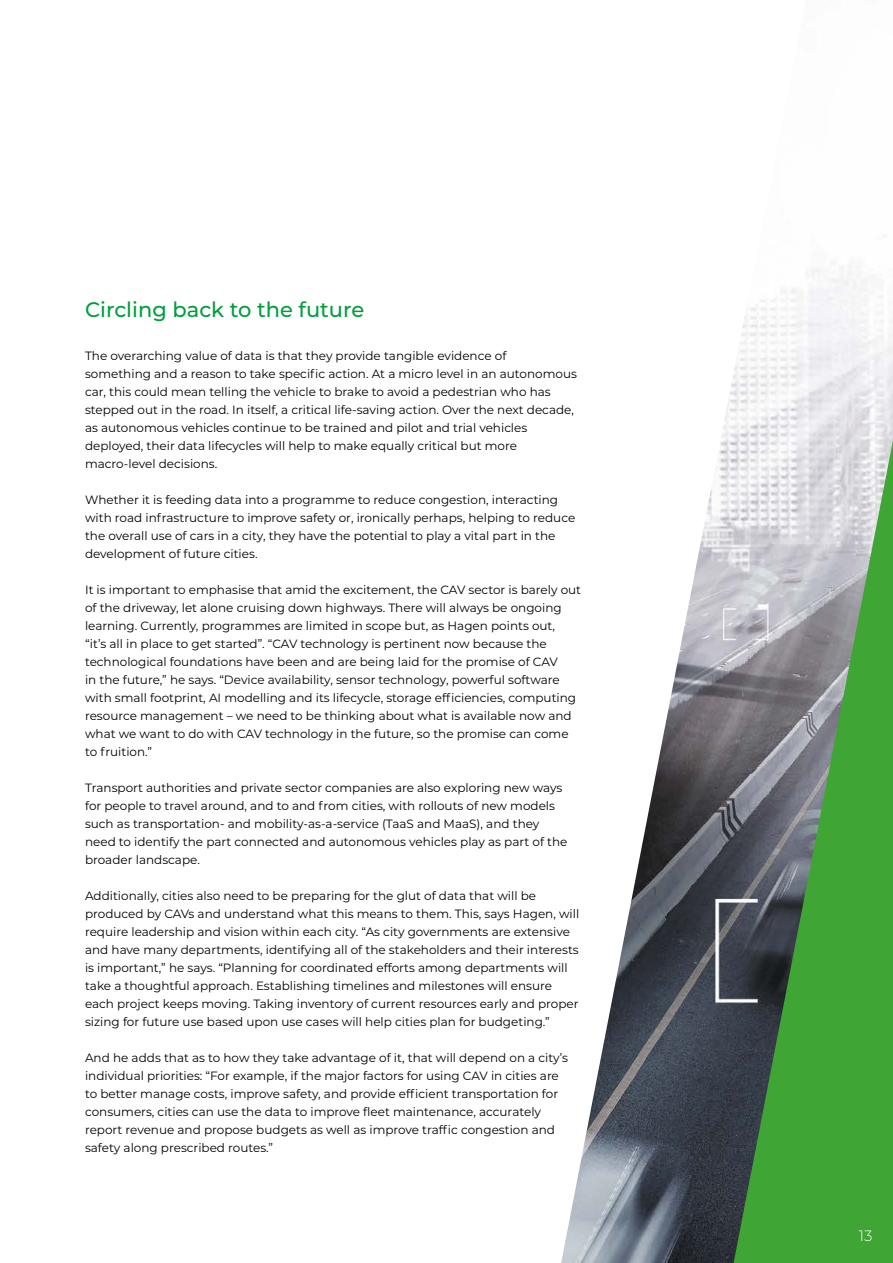
<style>
.page{position:relative;width:893px;height:1263px;background:#fff}
.page>*{position:absolute;margin:0;border:0;box-sizing:border-box;transform-origin:0 0}
.t1{font:500 21px "Montserrat";color:#009e3d}
.t2{font:300 15px "Montserrat";color:#fff}
.t3{font:12px/18px "Montserrat";color:#000}
</style>
<div class="page">
<img style="left:561px;top:262px;width:332px;height:1001px">
<svg style="left:734px;top:440px;width:159px;height:823px;background:#689c67"></svg>
<h1 class="t1" style="left:85px;top:294px;width:281px">Circling back to the future</h1>
<p class="t3" style="left:85px;top:346px;width:493px">The overarching value of data is that they provide tangible evidence of<br>something and a reason to take specific action. At a micro level in an autonomous car, this could mean telling the vehicle to brake to avoid a pedestrian who has stepped out in the road. In itself, a critical life-saving action. Over the next decade, as autonomous vehicles continue to be trained and pilot and trial vehicles deployed, their data lifecycles will help to make equally critical but more macro-level decisions.</p>
<p class="t3" style="left:85px;top:490px;width:492px">Whether it is feeding data into a programme to reduce congestion, interacting with road infrastructure to improve safety or, ironically perhaps, helping to reduce the overall use of cars in a city, they have the potential to play a vital part in the development of future cities.</p>
<p class="t3" style="left:85px;top:580px;width:498px">It is important to emphasise that amid the excitement, the CAV sector is barely out of the driveway, let alone cruising down highways. There will always be ongoing learning. Currently, programmes are limited in scope but, as Hagen points out,<br>“it’s all in place to get started”. “CAV technology is pertinent now because the technological foundations have been and are being laid for the promise of CAV<br>in the future,” he says. “Device availability, sensor technology, powerful software with small footprint, AI modelling and its lifecycle, storage efficiencies, computing resource management – we need to be thinking about what is available now and what we want to do with CAV technology in the future, so the promise can come to fruition.”</p>
<p class="t3" style="left:85px;top:778px;width:484px">Transport authorities and private sector companies are also exploring new ways for people to travel around, and to and from cities, with rollouts of new models such as transportation- and mobility-as-a-service (TaaS and MaaS), and they need to identify the part connected and autonomous vehicles play as part of the broader landscape.</p>
<p class="t3" style="left:85px;top:886px;width:496px">Additionally, cities also need to be preparing for the glut of data that will be produced by CAVs and understand what this means to them. This, says Hagen, will require leadership and vision within each city. “As city governments are extensive and have many departments, identifying all of the stakeholders and their interests is important,” he says. “Planning for coordinated efforts among departments will take a thoughtful approach. Establishing timelines and milestones will ensure each project keeps moving. Taking inventory of current resources early and proper sizing for future use based upon use cases will help cities plan for budgeting.”</p>
<p class="t3" style="left:85px;top:1048px;width:485px">And he adds that as to how they take advantage of it, that will depend on a city’s individual priorities: “For example, if the major factors for using CAV in cities are to better manage costs, improve safety, and provide efficient transportation for consumers, cities can use the data to improve fleet maintenance, accurately report revenue and propose budgets as well as improve traffic congestion and safety along prescribed routes.”</p>
<p class="t2" style="left:859px;top:1225px;width:15px">13</p>
</div>
